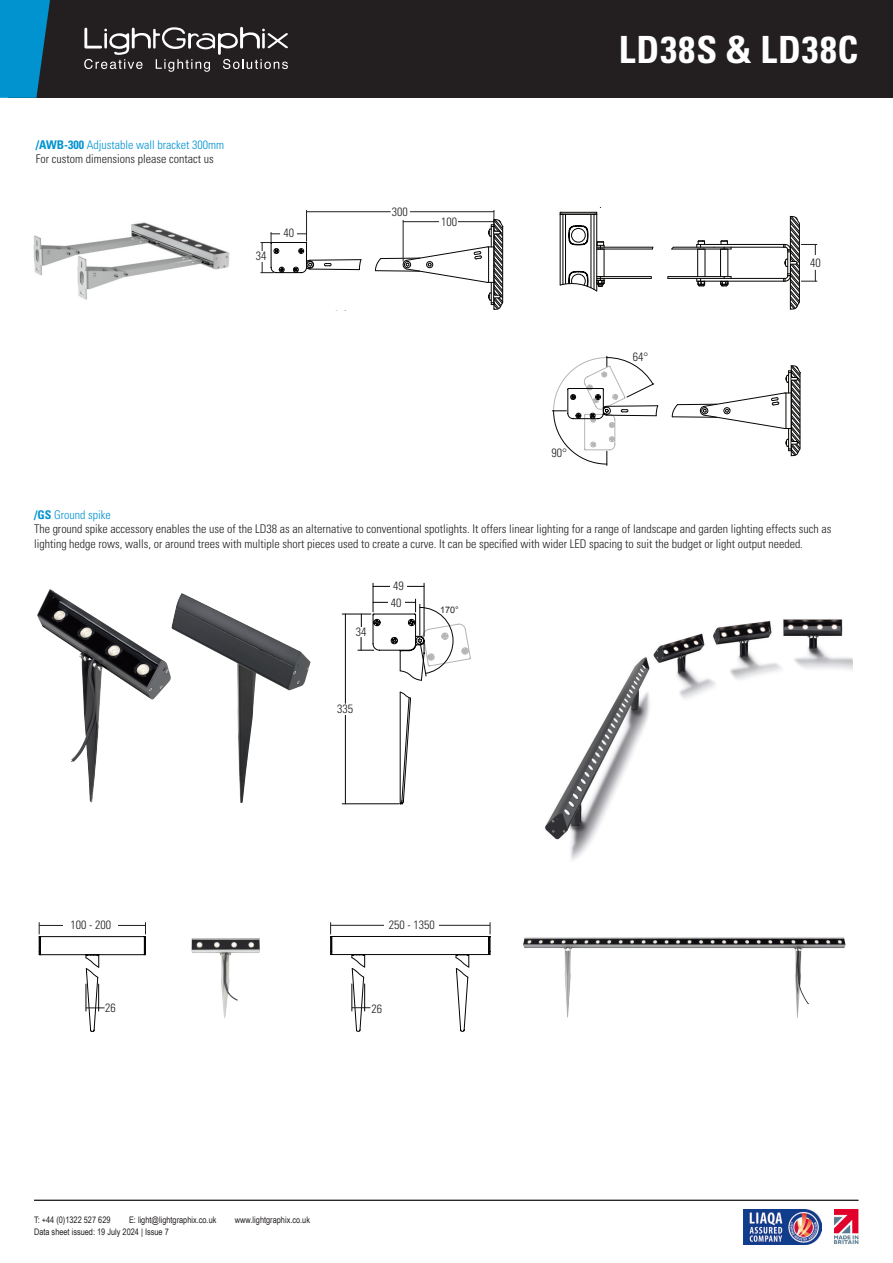
<style>
.page{position:relative;width:893px;height:1263px;background:#fff}
.page>*{position:absolute;margin:0;border:0;box-sizing:border-box;transform-origin:0 0}
.t1{font:700 condensed 37.5px "Univers LT Std";letter-spacing:.03em;color:#fff}
.Sub_header_-_diagram_text_grey{font:300 condensed 12px/14.4px "Univers LT Std";color:#231f20}
.bodycopy{font:300 condensed 12px "Univers LT Std";color:#231f20}
.Sub_header_-_diagram_text_grey-2{font:300 condensed 12px "Univers LT Std";color:#0093d0}
.t2{font:9px "Arial Narrow";color:#231f20}
.t3{font:9px "Arial";color:#231f20}
.t4{font:700 9px "Arial";color:#231f20}
.t5{font:8.7px "Arial";color:#231f20}
.t6{font:8.7px "Arial";color:#050504}
.s1{font-weight:700;color:#0093d0}
.s2{color:#0093d0}
.s3{font-weight:700}
</style>
<div class="page">
<div style="left:9px;top:0;width:884px;height:98px;background:#231f20"></div>
<svg style="left:0;top:0;width:50px;height:98px;background:#0483b7"></svg>
<img style="left:835px;top:1209px;width:23px;height:35px">
<img style="left:743px;top:1209px;width:78px;height:35px">
<svg style="left:84px;top:27px;width:204px;height:45px"></svg>
<hr style="left:34px;top:1200px;width:824px;height:1px;background:#231f20">
<img style="left:33px;top:222px;width:197px;height:78px">
<svg style="left:260px;top:210px;width:244px;height:100px"></svg>
<div style="left:392px;top:207px;width:16px;height:10px;background:#fff"></div>
<div style="left:441px;top:217px;width:16px;height:11px;background:#fff"></div>
<div style="left:281px;top:228px;width:16px;height:10px;background:#fff"></div>
<div style="left:253px;top:252px;width:17px;height:10px;background:#fff"></div>
<svg style="left:551px;top:355px;width:250px;height:111px"></svg>
<div style="left:631px;top:352px;width:19px;height:11px;background:#fff"></div>
<div style="left:550px;top:448px;width:18px;height:10px;background:#fff"></div>
<svg style="left:559px;top:207px;width:259px;height:103px"></svg>
<div style="left:807px;top:256px;width:17px;height:13px;background:#fff"></div>
<svg style="left:341px;top:582px;width:130px;height:223px"></svg>
<div style="left:461px;top:721px;width:26px;height:56px;background:#fff"></div>
<img style="left:37px;top:589px;width:49px;height:171px">
<img style="left:171px;top:593px;width:71px;height:210px">
<img style="left:545px;top:619px;width:307px;height:242px">
<svg style="left:38px;top:922px;width:108px;height:110px"></svg>
<img style="left:191px;top:938px;width:68px;height:80px">
<svg style="left:330px;top:922px;width:161px;height:110px"></svg>
<img style="left:523px;top:945px;width:275px;height:73px">
<div style="left:388px;top:598px;width:16px;height:10px;background:#fff"></div>
<div style="left:333px;top:704px;width:24px;height:10px;background:#fff"></div>
<div style="left:385px;top:920px;width:54px;height:10px;background:#fff"></div>
<div style="left:64px;top:920px;width:54px;height:10px;background:#fff"></div>
<div style="left:105px;top:1003px;width:11px;height:9px;background:#fff"></div>
<div style="left:356px;top:627px;width:11px;height:9px;background:#fff"></div>
<div style="left:390px;top:581px;width:17px;height:10px;background:#fff"></div>
<div style="left:372px;top:1004px;width:10px;height:8px;background:#fff"></div>
<p class="Sub_header_-_diagram_text_grey" style="left:36px;top:138px;width:190px"><span class="s1">/AWB-300</span> <span class="s2">Adjustable wall bracket 300mm<br></span>For custom dimensions please contact us</p>
<p class="bodycopy" style="left:256px;top:249px;width:12px">34</p>
<p class="t5" style="left:257px;top:252px;width:11px">34</p>
<p class="bodycopy" style="left:284px;top:225px;width:12px">40</p>
<p class="t5" style="left:285px;top:228px;width:11px">40</p>
<p class="bodycopy" style="left:392px;top:204px;width:17px">300</p>
<p class="t5" style="left:393px;top:207px;width:16px">300</p>
<p class="bodycopy" style="left:441px;top:215px;width:17px">100</p>
<p class="t5" style="left:441px;top:216px;width:16px">100</p>
<h1 class="t1" style="left:619px;top:27px;width:241px">LD38S &amp; LD38C</h1>
<p class="bodycopy" style="left:551px;top:445px;width:17px">90°</p>
<p class="t6" style="left:555px;top:446px;width:15px">90°</p>
<p class="bodycopy" style="left:633px;top:350px;width:17px">64°</p>
<p class="t6" style="left:631px;top:353px;width:15px">64°</p>
<p class="bodycopy" style="left:810px;top:255px;width:12px">40</p>
<p class="t3" style="left:810px;top:256px;width:11px">40</p>
<p class="Sub_header_-_diagram_text_grey-2" style="left:34px;top:508px;width:78px"><span class="s3">/GS</span> Ground spike</p>
<p class="Sub_header_-_diagram_text_grey" style="left:34px;top:522px;width:799px">The ground spike accessory enables the use of the LD38 as an alternative to conventional spotlights. It offers linear lighting for a range of landscape and garden lighting effects such as lighting hedge rows, walls, or around trees with multiple short pieces used to create a curve. It can be specified with wider LED spacing to suit the budget or light output needed.</p>
<p class="t4" style="left:685px;top:520px;width:18px">/CO</p>
<p class="t4" style="left:343px;top:520px;width:17px">/GS</p>
<p class="t3" style="left:531px;top:537px;width:40px">100 - 200</p>
<p class="bodycopy" style="left:356px;top:624px;width:12px">34</p>
<p class="t3" style="left:356px;top:626px;width:12px">34</p>
<p class="bodycopy" style="left:393px;top:578px;width:12px">49</p>
<p class="t3" style="left:394px;top:580px;width:12px">49</p>
<p class="bodycopy" style="left:391px;top:595px;width:12px">40</p>
<p class="t3" style="left:389px;top:596px;width:12px">40</p>
<p class="bodycopy" style="left:337px;top:701px;width:17px">335</p>
<p class="t3" style="left:338px;top:703px;width:17px">335</p>
<p class="t3" style="left:440px;top:604px;width:20px">170°</p>
<p class="bodycopy" style="left:71px;top:917px;width:42px">100 - 200</p>
<p class="bodycopy" style="left:389px;top:917px;width:47px">250 - 1350</p>
<p class="t3" style="left:389px;top:919px;width:45px">250 - 2100</p>
<p class="t3" style="left:73px;top:919px;width:40px">100 - 200</p>
<p class="bodycopy" style="left:105px;top:1001px;width:12px">26</p>
<p class="t3" style="left:105px;top:1002px;width:12px">26</p>
<p class="bodycopy" style="left:372px;top:1001px;width:12px">26</p>
<p class="t3" style="left:371px;top:1002px;width:12px">26</p>
<p class="t2" style="left:34px;top:1213px;width:78px">T: +44 (0)1322 527 629</p>
<p class="t2" style="left:129px;top:1213px;width:89px">E: light@lightgraphix.co.uk</p>
<p class="t2" style="left:235px;top:1213px;width:77px">www.lightgraphix.co.uk</p>
<p class="t2" style="left:34px;top:1225px;width:136px">Data sheet issued: 19 July 2024 | Issue 7</p>
</div>
